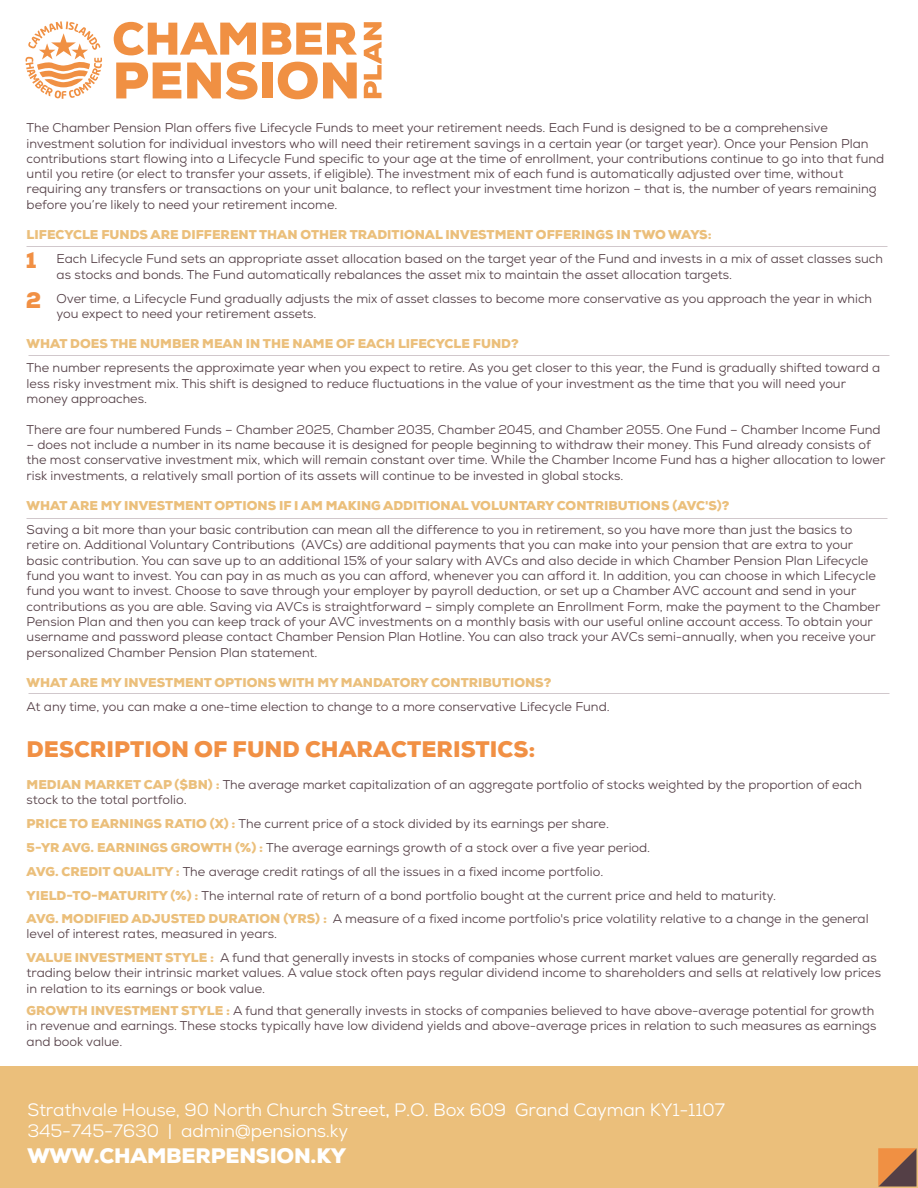
<style>
.page{position:relative;width:918px;height:1188px;background:#fff}
.page>*{position:absolute;margin:0;border:0;box-sizing:border-box;transform-origin:0 0}
.t1{font:900 22.5px/40.5px "Nexa";color:#f19044}
.t2{font:900 21px "Nexa";letter-spacing:-.01em;color:#fff}
.t3{font:18px/21.6px "Nexa";letter-spacing:-.01em;color:#fff}
.t4{font:12.75px/15.3px "Nexa";color:#543f46}
.t5{font:900 12.75px "Nexa";color:#ebbf7b}
.s1{font-weight:900;color:#ebbf7b}
.s2{font-weight:700}
</style>
<div class="page">
<div style="left:0;top:1067px;width:918px;height:121px;background:#ebbf7b"></div>
<svg style="left:878px;top:1148px;width:38px;height:39px"></svg>
<svg style="left:26px;top:21px;width:76px;height:78px"></svg>
<svg style="left:114px;top:22px;width:142px;height:33px"></svg>
<svg style="left:262px;top:23px;width:95px;height:32px"></svg>
<svg style="left:116px;top:63px;width:65px;height:35px"></svg>
<svg style="left:187px;top:62px;width:71px;height:37px"></svg>
<div style="left:262px;top:63px;width:10px;height:35px;background:#f09043"></div>
<svg style="left:278px;top:62px;width:79px;height:37px"></svg>
<svg style="left:364px;top:22px;width:18px;height:76px"></svg>
<p class="t4" style="left:27px;top:120px;width:859px">The Chamber Pension Plan offers five Lifecycle Funds to meet your retirement needs. Each Fund is designed to be a comprehensive investment solution for individual investors who will need their retirement savings in a certain year (or target year). Once your Pension Plan contributions start flowing into a Lifecycle Fund specific to your age at the time of enrollment, your contributions continue to go into that fund until you retire (or elect to transfer your assets, if eligible). The investment mix of each fund is automatically adjusted over time, without requiring any transfers or transactions on your unit balance, to reflect your investment time horizon – that is, the number of years remaining before you’re likely to need your retirement income.</p>
<p class="t5" style="left:27px;top:227px;width:687px">LIFECYCLE FUNDS ARE DIFFERENT THAN OTHER TRADITIONAL INVESTMENT OFFERINGS IN TWO WAYS:</p>
<p class="t4" style="left:57px;top:251px;width:828px">Each Lifecycle Fund sets an appropriate asset allocation based on the target year of the Fund and invests in a mix of asset classes such as stocks and bonds. The Fund automatically rebalances the asset mix to maintain the asset allocation targets.</p>
<p class="t4" style="left:57px;top:291px;width:817px">Over time, a Lifecycle Fund gradually adjusts the mix of asset classes to become more conservative as you approach the year in which you expect to need your retirement assets.</p>
<p class="t5" style="left:27px;top:336px;width:494px">WHAT DOES THE NUMBER MEAN IN THE NAME OF EACH LIFECYCLE FUND?</p>
<p class="t4" style="left:27px;top:360px;width:855px">The number represents the approximate year when you expect to retire. As you get closer to this year, the Fund is gradually shifted toward a less risky investment mix. This shift is designed to reduce fluctuations in the value of your investment as the time that you will need your money approaches.</p>
<p class="t4" style="left:27px;top:422px;width:856px">There are four numbered Funds – Chamber 2025, Chamber 2035, Chamber 2045, and Chamber 2055. One Fund – Chamber Income Fund</p>
<p class="t4" style="left:27px;top:437px;width:860px">– does not include a number in its name because it is designed for people beginning to withdraw their money. This Fund already consists of the most conservative investment mix, which will remain constant over time. While the Chamber Income Fund has a higher allocation to lower risk investments, a relatively small portion of its assets will continue to be invested in global stocks.</p>
<p class="t5" style="left:27px;top:498px;width:704px">WHAT ARE MY INVESTMENT OPTIONS IF I AM MAKING ADDITIONAL VOLUNTARY CONTRIBUTIONS (AVC'S)?</p>
<p class="t4" style="left:27px;top:522px;width:855px">Saving a bit more than your basic contribution can mean all the difference to you in retirement, so you have more than just the basics to retire on. Additional Voluntary Contributions (AVCs) are additional payments that you can make into your pension that are extra to your basic contribution. You can save up to an additional 15% of your salary with AVCs and also decide in which Chamber Pension Plan Lifecycle fund you want to invest. You can pay in as much as you can afford, whenever you can afford it. In addition, you can choose in which Lifecycle fund you want to invest. Choose to save through your employer by payroll deduction, or set up a Chamber AVC account and send in your contributions as you are able. Saving via AVCs is straightforward – simply complete an Enrollment Form, make the payment to the Chamber Pension Plan and then you can keep track of your AVC investments on a monthly basis with our useful online account access. To obtain your username and password please contact Chamber Pension Plan Hotline. You can also track your AVCs semi-annually, when you receive your personalized Chamber Pension Plan statement.</p>
<p class="t5" style="left:27px;top:675px;width:526px">WHAT ARE MY INVESTMENT OPTIONS WITH MY MANDATORY CONTRIBUTIONS?</p>
<p class="t4" style="left:27px;top:699px;width:585px">At any time, you can make a one-time election to change to a more conservative Lifecycle Fund.</p>
<h1 class="t1" style="left:27px;top:729px;width:510px">DESCRIPTION OF FUND CHARACTERISTICS:</h1>
<p class="t4" style="left:27px;top:777px;width:837px"><span class="s1">MEDIAN MARKET CAP ($BN) :</span> The average market capitalization of an aggregate portfolio of stocks weighted by the proportion of each stock to the total portfolio.</p>
<p class="t4" style="left:27px;top:812px;width:751px;line-height:24px"><span class="s1">PRICE TO EARNINGS RATIO (X) :</span> The current price of a stock divided by its earnings per share.<br><span class="s1">5-YR AVG. EARNINGS GROWTH (%) :</span> The average earnings growth of a stock over a five year period.<br><span class="s1">AVG. CREDIT QUALITY :</span> The average credit ratings of all the issues in a fixed income portfolio.<br><span class="s1">YIELD-TO-MATURITY (%) :</span> The internal rate of return of a bond portfolio bought at the current price and held to maturity.</p>
<p class="t4" style="left:27px;top:911px;width:844px"><span class="s1">AVG. MODIFIED ADJUSTED DURATION (YRS) :</span> A measure of a fixed income portfolio's price volatility relative to a change in the general level of interest rates, measured in years.</p>
<p class="t4" style="left:27px;top:950px;width:856px"><span class="s1">VALUE INVESTMENT STYLE :</span> A fund that generally invests in stocks of companies whose current market values are generally regarded as trading below their intrinsic market values. A value stock often pays regular dividend income to shareholders and sells at relatively low prices in relation to its earnings or book value.</p>
<p class="t4" style="left:27px;top:1003px;width:851px"><span class="s1">GROWTH INVESTMENT STYLE :</span> A fund that generally invests in stocks of companies believed to have above-average potential for growth in revenue and earnings. These stocks typically have low dividend yields and above-average prices in relation to such measures as earnings and book value.</p>
<h1 class="t1" style="left:26px;top:240px;width:17px">1<br>2</h1>
<h3 class="t3" style="left:27px;top:1099px;width:699px">Strathvale House, 90 North Church Street<span class="s2">,</span> P.O. Box 609 Grand Cayman KY1-1107<br>345-745-7630 | admin@pensions.ky</h3>
<h2 class="t2" style="left:27px;top:1142px;width:320px">WWW.CHAMBERPENSION.KY</h2>
</div>
